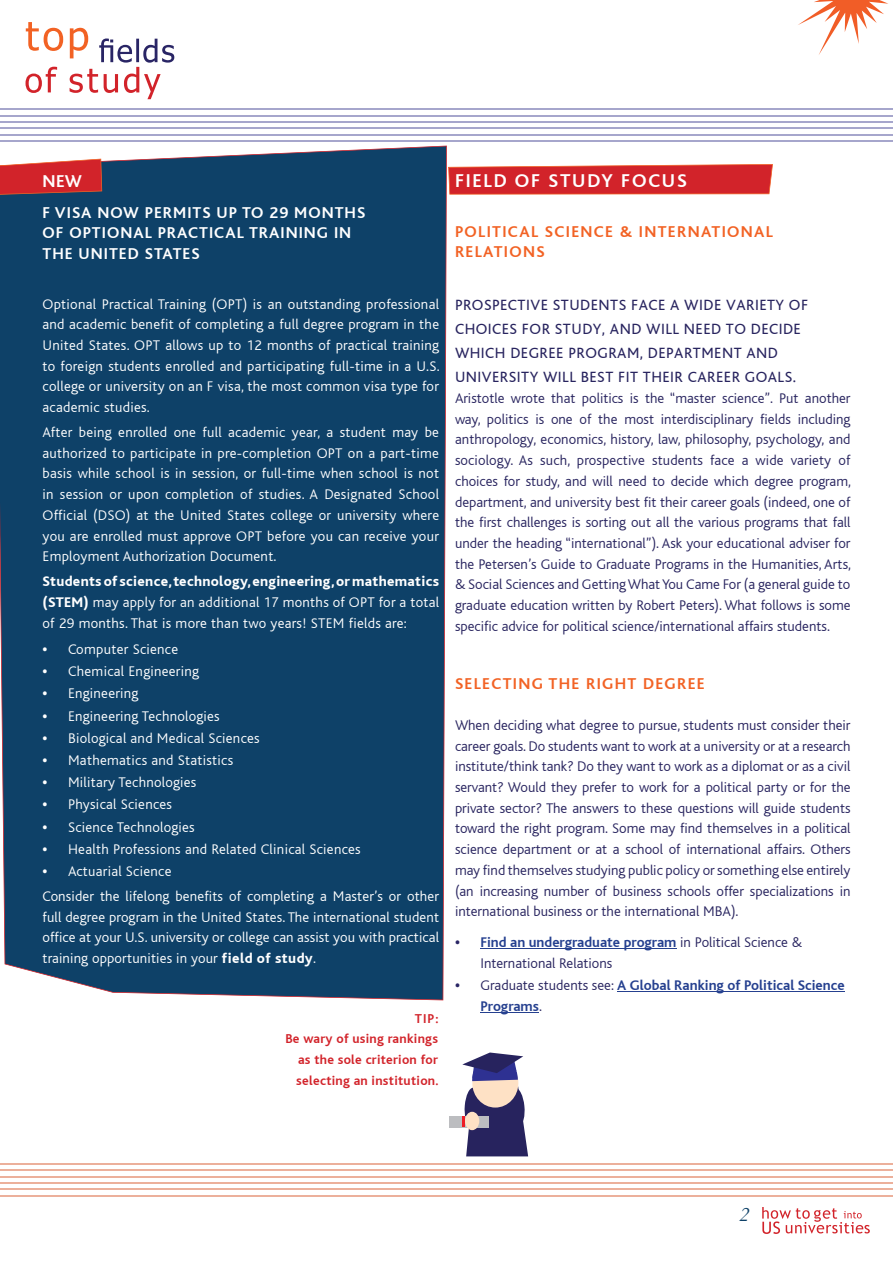
<style>
.page{position:relative;width:893px;height:1263px;background:#fff}
.page>*{position:absolute;margin:0;border:0;box-sizing:border-box;transform-origin:0 0}
.t1{font:italic 21px "Garamond";color:#0e4168}
.t2{font:700 19.5px "Bliss";letter-spacing:.09em;color:#fff}
.t3{font:700 18px "Bliss";color:#fff}
.t4{font:700 16.5px/20.4px "Bliss";letter-spacing:.06em;color:#fff}
.t5{font:700 16.5px/20.4px "Bliss";letter-spacing:.08em;color:#f26224}
.t6{font:15.6px/24px "Bliss CE";letter-spacing:.03em;color:#28245f}
.t7{font:300 14.7px/20.7px "Bliss CE";color:#28245f;text-align:justify}
.t8{font:300 14.7px/20.7px "Bliss CE";letter-spacing:.02em;color:#fff;text-align:justify}
.t9{font:700 14.7px/20.7px "Bliss";color:#25408f}
.t10{font:800 14.7px "Bliss";letter-spacing:.02em;color:#fff}
.t11{font:700 13.5px/20.7px "Bliss";letter-spacing:.02em;color:#d2232a;text-align:right}
.s1{font-family:"Bliss";font-weight:800}
.s2{font-weight:800;color:#292565}
.s3{font-family:"Bliss CE";font-weight:300;color:#28245f}
</style>
<div class="page">
<hr style="left:0;top:108px;width:893px;height:2px;background:#a6a6cc">
<hr style="left:0;top:115px;width:893px;height:1px;background:#a6a6cc">
<hr style="left:0;top:121px;width:893px;height:2px;background:#a6a6cc">
<hr style="left:0;top:128px;width:893px;height:1px;background:#a6a6cc">
<hr style="left:0;top:134px;width:893px;height:1px;background:#a6a6cc">
<hr style="left:0;top:140px;width:893px;height:2px;background:#a6a6cc">
<div style="left:0;top:146px;width:447px;height:854px;background:#0e4168"></div>
<hr style="left:0;top:1163px;width:893px;height:1px;background:#ecb09b">
<hr style="left:0;top:1169px;width:893px;height:2px;background:#ecb09b">
<hr style="left:0;top:1176px;width:893px;height:1px;background:#ecb09b">
<hr style="left:0;top:1182px;width:893px;height:2px;background:#ecb09b">
<hr style="left:0;top:1188px;width:893px;height:2px;background:#ecb09b">
<hr style="left:0;top:1195px;width:893px;height:1px;background:#ecb09b">
<svg style="left:26px;top:22px;width:148px;height:77px"></svg>
<svg style="left:0;top:159px;width:102px;height:39px;background:#bd3a41"></svg>
<svg style="left:448px;top:164px;width:325px;height:31px;background:#d63639"></svg>
<hr style="left:480px;top:949px;width:196px;height:1px;background:#25408f">
<hr style="left:617px;top:992px;width:228px;height:1px;background:#25408f">
<hr style="left:480px;top:1012px;width:59px;height:1px;background:#25408f">
<div style="left:450px;top:1116px;width:39px;height:11px;background:#bcbdc0"></div>
<svg style="left:462px;top:1052px;width:66px;height:104px"></svg>
<div style="left:465px;top:1112px;width:14px;height:18px;background:#fee1c5;border-radius:50%"></div>
<svg style="left:798px;top:0;width:90px;height:55px"></svg>
<svg style="left:762px;top:1207px;width:108px;height:27px"></svg>
<p class="t3" style="left:43px;top:172px;width:41px">NEW</p>
<p class="t4" style="left:43px;top:203px;width:324px">F VISA NOW PERMITS UP TO 29 MONTHS<br>OF OPTIONAL PRACTICAL TRAINING IN<br>THE UNITED STATES</p>
<p class="t8" style="left:43px;top:293px;width:399px">Optional Practical Training (OPT) is an outstanding professional and academic benefit of completing a full degree program in the United States. OPT allows up to 12 months of practical training to foreign students enrolled and participating full-time in a U.S. college or university on an F visa, the most common visa type for academic studies.</p>
<p class="t8" style="left:43px;top:422px;width:398px">After being enrolled one full academic year, a student may be authorized to participate in pre-completion OPT on a part-time basis while school is in session, or full-time when school is not in session or upon completion of studies. A Designated School Official (DSO) at the United States college or university where you are enrolled must approve OPT before you can receive your Employment Authorization Document.</p>
<p class="t10" style="left:43px;top:574px;width:398px">Students of science, technology, engineering, or mathematics</p>
<p class="t8" style="left:43px;top:592px;width:398px"><span class="s1">(STEM)</span> may apply for an additional 17 months of OPT for a total of 29 months. That is more than two years! STEM fields are:</p>
<p class="t8" style="left:43px;top:639px;width:137px"><span class="s1">•</span> Computer Science</p>
<p class="t8" style="left:43px;top:661px;width:158px"><span class="s1">•</span> Chemical Engineering</p>
<p class="t8" style="left:43px;top:683px;width:98px"><span class="s1">•</span> Engineering</p>
<p class="t8" style="left:43px;top:705px;width:179px"><span class="s1">•</span> Engineering Technologies</p>
<p class="t8" style="left:43px;top:728px;width:219px"><span class="s1">•</span> Biological and Medical Sciences</p>
<p class="t8" style="left:43px;top:750px;width:192px"><span class="s1">•</span> Mathematics and Statistics</p>
<p class="t8" style="left:43px;top:772px;width:155px"><span class="s1">•</span> Military Technologies</p>
<p class="t8" style="left:43px;top:794px;width:131px"><span class="s1">•</span> Physical Sciences</p>
<p class="t8" style="left:43px;top:816px;width:154px"><span class="s1">•</span> Science Technologies</p>
<p class="t8" style="left:43px;top:839px;width:320px"><span class="s1">•</span> Health Professions and Related Clinical Sciences</p>
<p class="t8" style="left:43px;top:859px;width:398px;line-height:24.9px"><span class="s1">•</span> Actuarial Science<br>Consider the lifelong benefits of completing a Master’s or other</p>
<p class="t8" style="left:43px;top:906px;width:398px">full degree program in the United States. The international student office at your U.S. university or college can assist you with practical training opportunities in your <span class="s1">field of study</span>.</p>
<p class="t11" style="left:285px;top:1008px;width:155px">TIP:<br>Be wary of using rankings as the sole criterion for selecting an institution.</p>
<h2 class="t2" style="left:455px;top:171px;width:233px">FIELD OF STUDY FOCUS</h2>
<p class="t5" style="left:455px;top:221px;width:319px">POLITICAL SCIENCE &amp; INTERNATIONAL<br>RELATIONS</p>
<p class="t6" style="left:455px;top:293px;width:355px">PROSPECTIVE STUDENTS FACE A WIDE VARIETY OF CHOICES FOR STUDY, AND WILL NEED TO DECIDE WHICH DEGREE PROGRAM, DEPARTMENT AND UNIVERSITY WILL BEST FIT THEIR CAREER GOALS.</p>
<p class="t7" style="left:455px;top:388px;width:398px">Aristotle wrote that politics is the “master science”. Put another way, politics is one of the most interdisciplinary fields including anthropology, economics, history, law, philosophy, psychology, and sociology. As such, prospective students face a wide variety of choices for study, and will need to decide which degree program, department, and university best fit their career goals (indeed, one of the first challenges is sorting out all the various programs that fall under the heading “international”). Ask your educational adviser for the Petersen’s Guide to Graduate Programs in the Humanities, Arts, &amp; Social Sciences and Getting What You Came For (a general guide to graduate education written by Robert Peters). What follows is some specific advice for political science/international affairs students.</p>
<p class="t5" style="left:455px;top:674px;width:251px">SELECTING THE RIGHT DEGREE</p>
<p class="t7" style="left:455px;top:715px;width:397px">When deciding what degree to pursue, students must consider their career goals. Do students want to work at a university or at a research institute/think tank? Do they want to work as a diplomat or as a civil servant? Would they prefer to work for a political party or for the private sector? The answers to these questions will guide students toward the right program. Some may find themselves in a political science department or at a school of international affairs. Others may find themselves studying public policy or something else entirely (an increasing number of business schools offer specializations in international business or the international MBA).</p>
<p class="t9" style="left:455px;top:932px;width:349px"><span class="s2">•</span> Find an undergraduate program <span class="s3">in Political Science &amp;</span></p>
<p class="t7" style="left:480px;top:952px;width:133px">International Relations</p>
<p class="t9" style="left:480px;top:975px;width:366px;text-indent:-26px"><span class="s2">•</span> <span class="s3">Graduate students see:</span> A Global Ranking of Political Science<br>Programs<span class="s3">.</span></p>
<h1 class="t1" style="left:739px;top:1200px;width:11px">2</h1>
</div>
